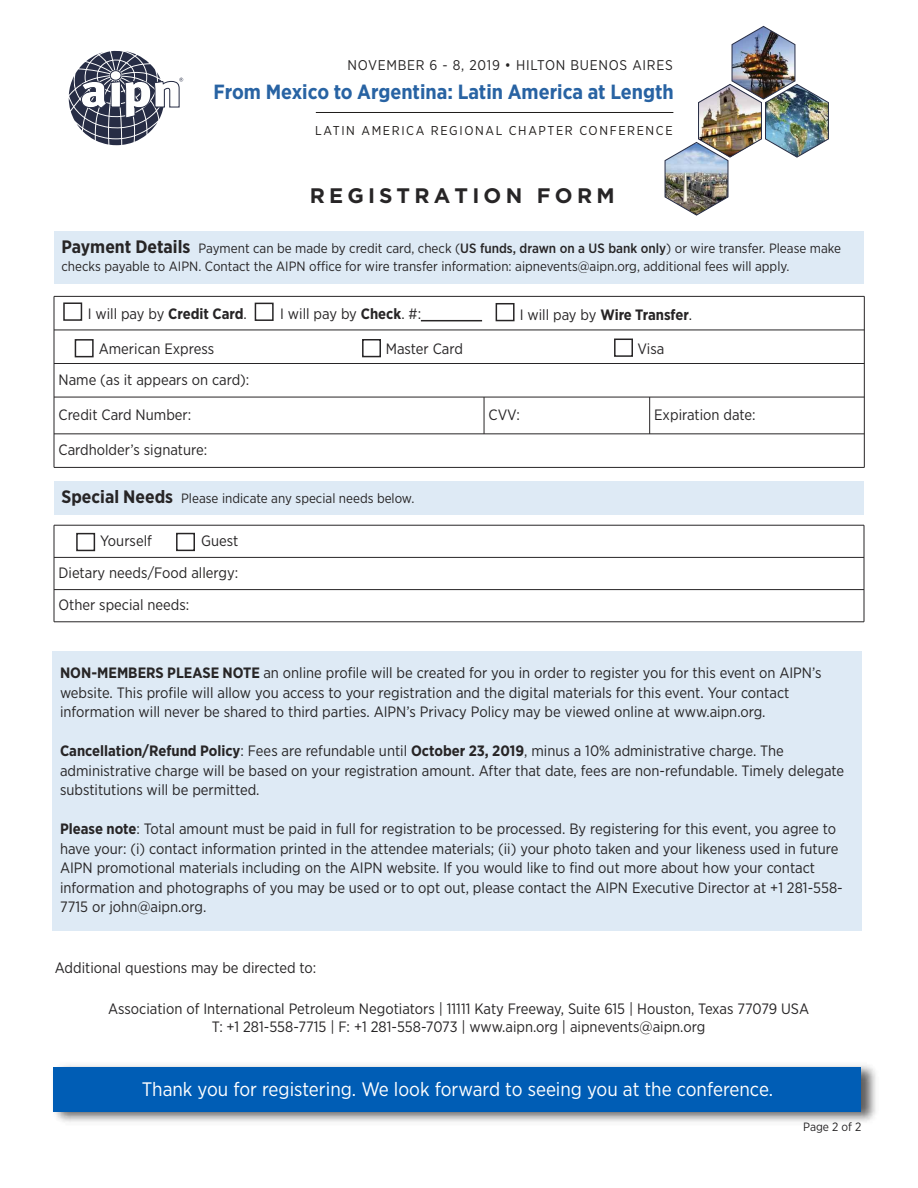
<style>
.page{position:relative;width:918px;height:1188px;background:#fff}
.page>*{position:absolute;margin:0;border:0;box-sizing:border-box;transform-origin:0 0}
.t1{font:700 21px "Gotham";letter-spacing:.2em;color:#272526}
.t2{font:700 20.55px "Gotham Narrow";color:#2863a3}
.t3{font:19.5px "Gotham Narrow";color:#fff}
.t4{font:15px/19.5px "Gotham Narrow";color:#272526}
.t5{font:700 15px "Gotham Narrow";letter-spacing:-.005em;color:#272526}
.t6{font:14.1px "Gotham Narrow";letter-spacing:.05em;color:#262424}
.t7{font:13.5px/18px "Gotham Narrow";color:#272526}
.t8{font:12.75px "Gotham Narrow";letter-spacing:.125em;color:#1f1c1a}
.t9{font:12px "Gotham Narrow";color:#272526}
.s1{font-weight:700;font-size:18px}
.s2{font-weight:500}
.s3{font-weight:700}
.s4{font-weight:400}
</style>
<div class="page">
<img style="left:665px;top:26px;width:164px;height:189px">
<svg style="left:69px;top:51px;width:114px;height:94px"></svg>
<hr style="left:316px;top:112px;width:357px;height:1px;background:#1f1c1a">
<div style="left:54px;top:231px;width:810px;height:53px;background:#deeaf5"></div>
<div style="left:54px;top:481px;width:810px;height:34px;background:#deeaf5"></div>
<div style="left:52px;top:651px;width:810px;height:279px;background:#deeaf5"></div>
<hr style="left:54px;top:296px;width:1px;height:171px;background:#272526">
<hr style="left:484px;top:397px;width:1px;height:37px;background:#272526">
<hr style="left:649px;top:397px;width:1px;height:37px;background:#272526">
<hr style="left:864px;top:296px;width:1px;height:171px;background:#272526">
<hr style="left:54px;top:296px;width:810px;height:1px;background:#272526">
<hr style="left:54px;top:330px;width:810px;height:1px;background:#272526">
<hr style="left:54px;top:363px;width:810px;height:1px;background:#272526">
<hr style="left:54px;top:397px;width:810px;height:1px;background:#272526">
<hr style="left:54px;top:434px;width:810px;height:1px;background:#272526">
<hr style="left:54px;top:467px;width:810px;height:1px;background:#272526">
<div style="left:75px;top:339px;width:19px;height:18px;border:2px solid #272526"></div>
<div style="left:255px;top:303px;width:19px;height:18px;border:2px solid #272526"></div>
<div style="left:63px;top:302px;width:19px;height:19px;border:2px solid #272526"></div>
<div style="left:496px;top:303px;width:19px;height:18px;border:2px solid #272526"></div>
<div style="left:362px;top:339px;width:19px;height:18px;border:2px solid #272526"></div>
<div style="left:614px;top:339px;width:19px;height:18px;border:2px solid #272526"></div>
<hr style="left:54px;top:525px;width:1px;height:97px;background:#272526">
<hr style="left:864px;top:525px;width:1px;height:97px;background:#272526">
<hr style="left:54px;top:525px;width:810px;height:1px;background:#272526">
<hr style="left:54px;top:557px;width:810px;height:1px;background:#272526">
<hr style="left:54px;top:589px;width:810px;height:1px;background:#272526">
<hr style="left:54px;top:622px;width:810px;height:1px;background:#272526">
<div style="left:76px;top:533px;width:19px;height:18px;border:2px solid #272526"></div>
<div style="left:176px;top:533px;width:19px;height:18px;border:2px solid #272526"></div>
<img style="left:53px;top:1065px;width:823px;height:57px">
<div style="left:54px;top:1068px;width:807px;height:44px;background:#005db5"></div>
<hr style="left:421px;top:320px;width:61px;height:1px;background:#272526">
<p class="t6" style="left:347px;top:60px;width:327px">NOVEMBER 6 - 8, 2019 • HILTON BUENOS AIRES</p>
<h2 class="t2" style="left:214px;top:85px;width:462px">From Mexico to Argentina: Latin America at Length</h2>
<p class="t8" style="left:315px;top:126px;width:359px">LATIN AMERICA REGIONAL CHAPTER CONFERENCE</p>
<h1 class="t1" style="left:310px;top:181px;width:306px">REGISTRATION FORM</h1>
<p class="t7" style="left:61px;top:240px;width:781px"><span class="s1">Payment Details</span> Payment can be made by credit card, check (<span class="s2">US funds, drawn on a US bank only</span>) or wire transfer. Please make checks payable to AIPN. Contact the AIPN office for wire transfer information: aipnevents@aipn.org, additional fees will apply.</p>
<p class="t4" style="left:88px;top:305px;width:161px">I will pay by <span class="s3">Credit Card</span>.</p>
<p class="t4" style="left:280px;top:305px;width:142px">I will pay by <span class="s3">Check</span>. #:</p>
<p class="t5" style="left:520px;top:309px;width:174px"><span class="s4">I will pay by</span> Wire Transfer<span class="s4">.</span></p>
<p class="t4" style="left:99px;top:340px;width:117px">American Express</p>
<p class="t4" style="left:386px;top:340px;width:79px">Master Card</p>
<p class="t4" style="left:637px;top:340px;width:28px">Visa</p>
<p class="t4" style="left:58px;top:371px;width:192px">Name (as it appears on card):</p>
<p class="t4" style="left:58px;top:406px;width:134px">Credit Card Number:</p>
<p class="t4" style="left:489px;top:406px;width:33px">CVV:</p>
<p class="t4" style="left:654px;top:406px;width:103px">Expiration date:</p>
<p class="t4" style="left:58px;top:441px;width:150px">Cardholder’s signature:</p>
<p class="t7" style="left:62px;top:490px;width:354px"><span class="s1">Special Needs</span> Please indicate any special needs below.</p>
<p class="t4" style="left:100px;top:532px;width:53px">Yourself</p>
<p class="t4" style="left:201px;top:532px;width:39px">Guest</p>
<p class="t4" style="left:58px;top:558px;width:181px;line-height:32.2px">Dietary needs/Food allergy:<br>Other special needs:</p>
<p class="t4" style="left:60px;top:664px;width:763px"><span class="s3">NON-MEMBERS PLEASE NOTE</span> an online profile will be created for you in order to register you for this event on AIPN’s website. This profile will allow you access to your registration and the digital materials for this event. Your contact information will never be shared to third parties. AIPN’s Privacy Policy may be viewed online at www.aipn.org.</p>
<p class="t4" style="left:60px;top:742px;width:786px"><span class="s3">Cancellation/Refund Policy</span>: Fees are refundable until <span class="s3">October 23, 2019</span>, minus a 10% administrative charge. The administrative charge will be based on your registration amount. After that date, fees are non-refundable. Timely delegate substitutions will be permitted.</p>
<p class="t4" style="left:60px;top:820px;width:784px"><span class="s3">Please note</span>: Total amount must be paid in full for registration to be processed. By registering for this event, you agree to have your: (i) contact information printed in the attendee materials; (ii) your photo taken and your likeness used in future AIPN promotional materials including on the AIPN website. If you would like to find out more about how your contact information and photographs of you may be used or to opt out, please contact the AIPN Executive Director at +1 281-558- 7715 or john@aipn.org.</p>
<p class="t4" style="left:55px;top:959px;width:263px">Additional questions may be directed to:</p>
<p class="t4" style="left:108px;top:1001px;width:702px;line-height:18px;text-align:center">Association of International Petroleum Negotiators | 11111 Katy Freeway, Suite 615 | Houston, Texas 77079 USA<br>T: +1 281-558-7715 | F: +1 281-558-7073 | www.aipn.org | aipnevents@aipn.org</p>
<h3 class="t3" style="left:142px;top:1082px;width:633px">Thank you for registering. We look forward to seeing you at the conference.</h3>
<p class="t9" style="left:803px;top:1122px;width:60px">Page 2 of 2</p>
</div>
